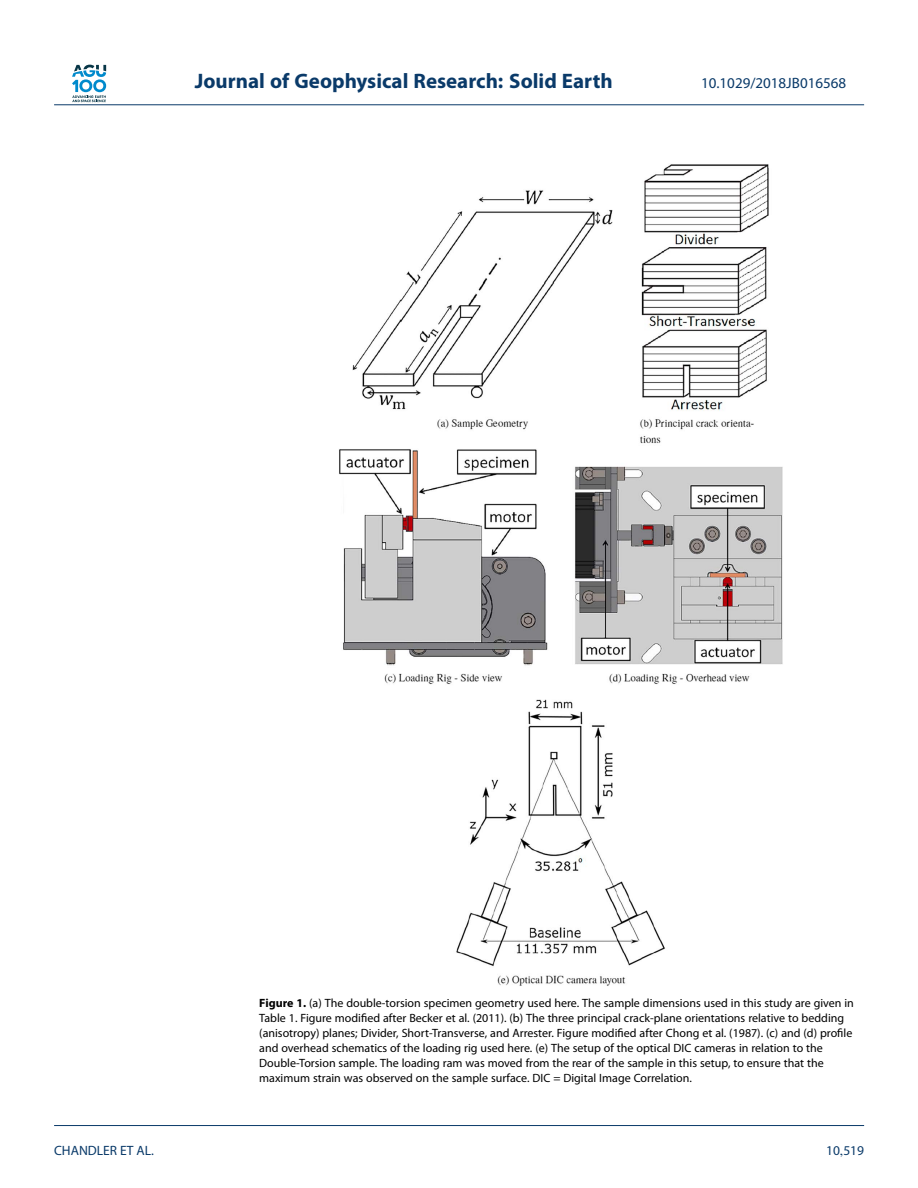
<style>
.page{position:relative;width:918px;height:1188px;background:#fff}
.page>*{position:absolute;margin:0;border:0;box-sizing:border-box;transform-origin:0 0}
.t1{font:700 21px "Myriad Pro";color:#0a3a69}
.t2{font:15px "Myriad Pro";color:#0a3a69}
.t3{font:13.5px "Myriad Pro";color:#0a3a69}
.t4{font:12px/15px "Myriad Pro";color:#000}
.s1{font-weight:700}
.s2{font-family:"STIX Math";font-style:italic}
</style>
<div class="page">
<svg style="left:72px;top:65px;width:34px;height:37px"></svg>
<hr style="left:54px;top:104px;width:810px;height:1px;background:#0a3a69">
<img style="left:339px;top:164px;width:444px;height:822px">
<hr style="left:54px;top:1125px;width:810px;height:1px;background:#0a3a69">
<h1 class="t1" style="left:195px;top:73px;width:419px">Journal of Geophysical Research: Solid Earth</h1>
<p class="t2" style="left:701px;top:78px;width:147px">10.1029/2018JB016568</p>
<p class="t4" style="left:259px;top:997px;width:596px"><span class="s1">Figure 1.</span> (a) The double-torsion specimen geometry used here. The sample dimensions used in this study are given in Table 1. Figure modified after Becker et al. (2011). (b) The three principal crack-plane orientations relative to bedding (anisotropy) planes; Divider, Short-Transverse, and Arrester. Figure modified after Chong et al. (1987). (c) and (d) profile and overhead schematics of the loading rig used here. (e) The setup of the optical DIC cameras in relation to the Double-Torsion sample. The loading ram was moved from the rear of the sample in this setup, to ensure that the maximum strain was observed on the sample surface. DIC = Digital Image Correlation.</p>
<p class="t3" style="left:54px;top:1145px;width:101px">CHANDLER ET AL.</p>
<p class="t3" style="left:826px;top:1145px;width:39px">10<span class="s2">,</span>519</p>
</div>
